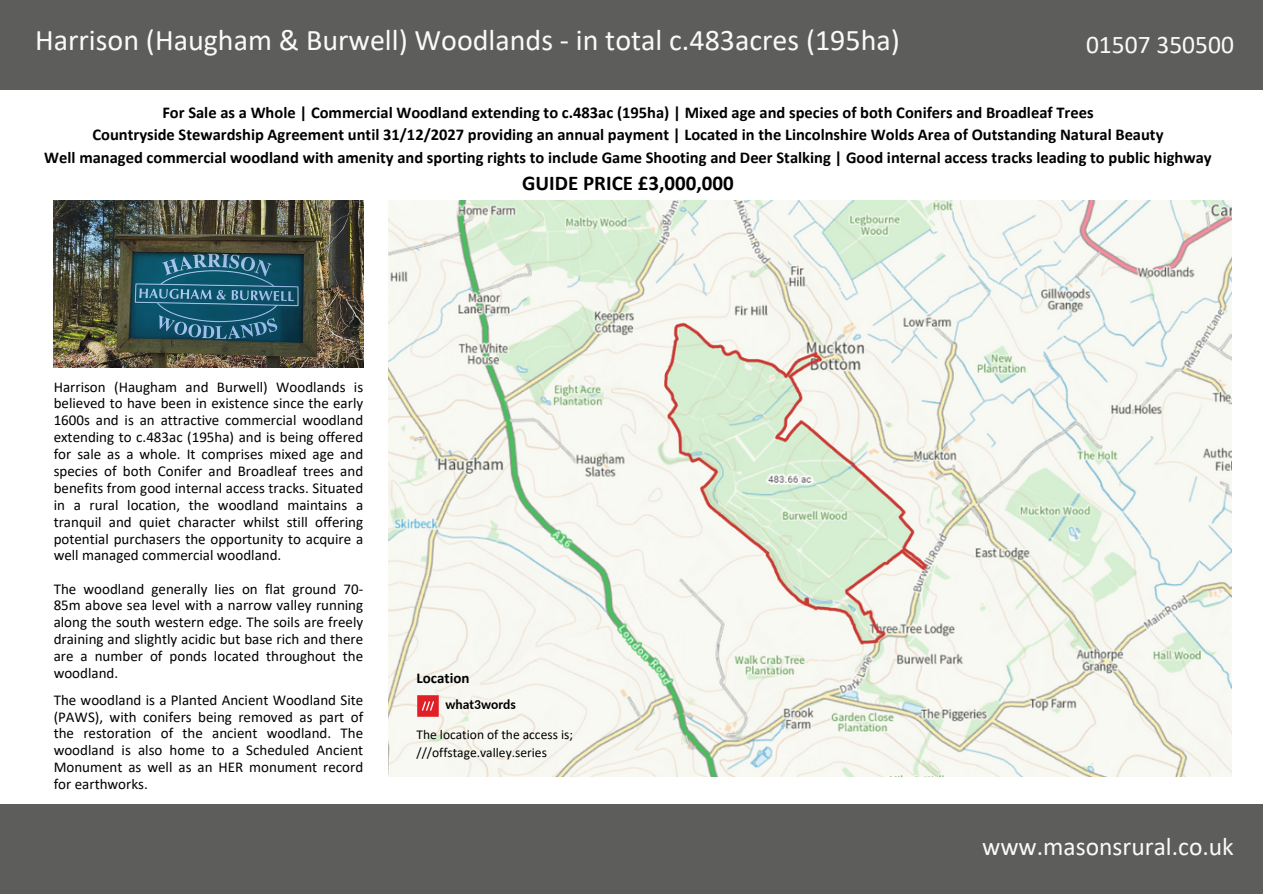
<style>
.page{position:relative;width:1263px;height:894px;background:#fff}
.page>*{position:absolute;margin:0;border:0;box-sizing:border-box;transform-origin:0 0}
.t1{font:30px "Calibri";color:#fafafa}
.t2{font:25.5px "Calibri";color:#fafafa}
.t3{font:700 21px "Calibri";color:#000}
.t4{font:700 16.5px/22.5px "Calibri";color:#000;text-align:center}
.t5{font:15px/16.8px "Calibri";color:#000;text-align:justify}
.t6{font:700 15px "Calibri";color:#000}
.t7{font:13.5px "Calibri";color:#000}
.t8{font:700 13.5px "Carlito";color:#000}
</style>
<div class="page">
<div style="left:0;top:0;width:1263px;height:89px;background:#5d5d5b"></div>
<div style="left:0;top:804px;width:1263px;height:89px;background:#5d5d5b"></div>
<img style="left:389px;top:201px;width:842px;height:575px">
<img style="left:410px;top:688px;width:35px;height:35px">
<img style="left:54px;top:201px;width:309px;height:166px">
<h3 class="t1" style="left:35px;top:28px;width:866px">Harrison (Haugham &amp; Burwell) Woodlands - in total c.483acres (195ha)</h3>
<h2 class="t2" style="left:1086px;top:34px;width:149px">01507 350500</h2>
<p class="t4" style="left:44px;top:102px;width:1169px">For Sale as a Whole | Commercial Woodland extending to c.483ac (195ha) | Mixed age and species of both Conifers and Broadleaf Trees<br>Countryside Stewardship Agreement until 31/12/2027 providing an annual payment | Located in the Lincolnshire Wolds Area of Outstanding Natural Beauty<br>Well managed commercial woodland with amenity and sporting rights to include Game Shooting and Deer Stalking | Good internal access tracks leading to public highway</p>
<p class="t3" style="left:522px;top:174px;width:213px">GUIDE PRICE £3,000,000</p>
<p class="t5" style="left:54px;top:379px;width:311px">Harrison (Haugham and Burwell) Woodlands is believed to have been in existence since the early 1600s and is an attractive commercial woodland extending to c.483ac (195ha) and is being offered for sale as a whole. It comprises mixed age and species of both Conifer and Broadleaf trees and benefits from good internal access tracks. Situated in a rural location, the woodland maintains a tranquil and quiet character whilst still offering potential purchasers the opportunity to acquire a well managed commercial woodland.</p>
<p class="t5" style="left:54px;top:581px;width:311px">The woodland generally lies on flat ground 70- 85m above sea level with a narrow valley running along the south western edge. The soils are freely draining and slightly acidic but base rich and there are a number of ponds located throughout the woodland.</p>
<h4 class="t5" style="left:54px;top:692px;width:311px">The woodland is a Planted Ancient Woodland Site (PAWS), with conifers being removed as part of the restoration of the ancient woodland. The woodland is also home to a Scheduled Ancient Monument as well as an HER monument record for earthworks.</h4>
<h3 class="t6" style="left:416px;top:671px;width:55px">Location</h3>
<h4 class="t8" style="left:446px;top:699px;width:72px">what3words</h4>
<p class="t7" style="left:416px;top:729px;width:158px">The location of the access is;</p>
<p class="t7" style="left:416px;top:747px;width:132px">///offstage.valley.series</p>
<h2 class="t2" style="left:982px;top:835px;width:253px">www.masonsrural.co.uk</h2>
</div>
